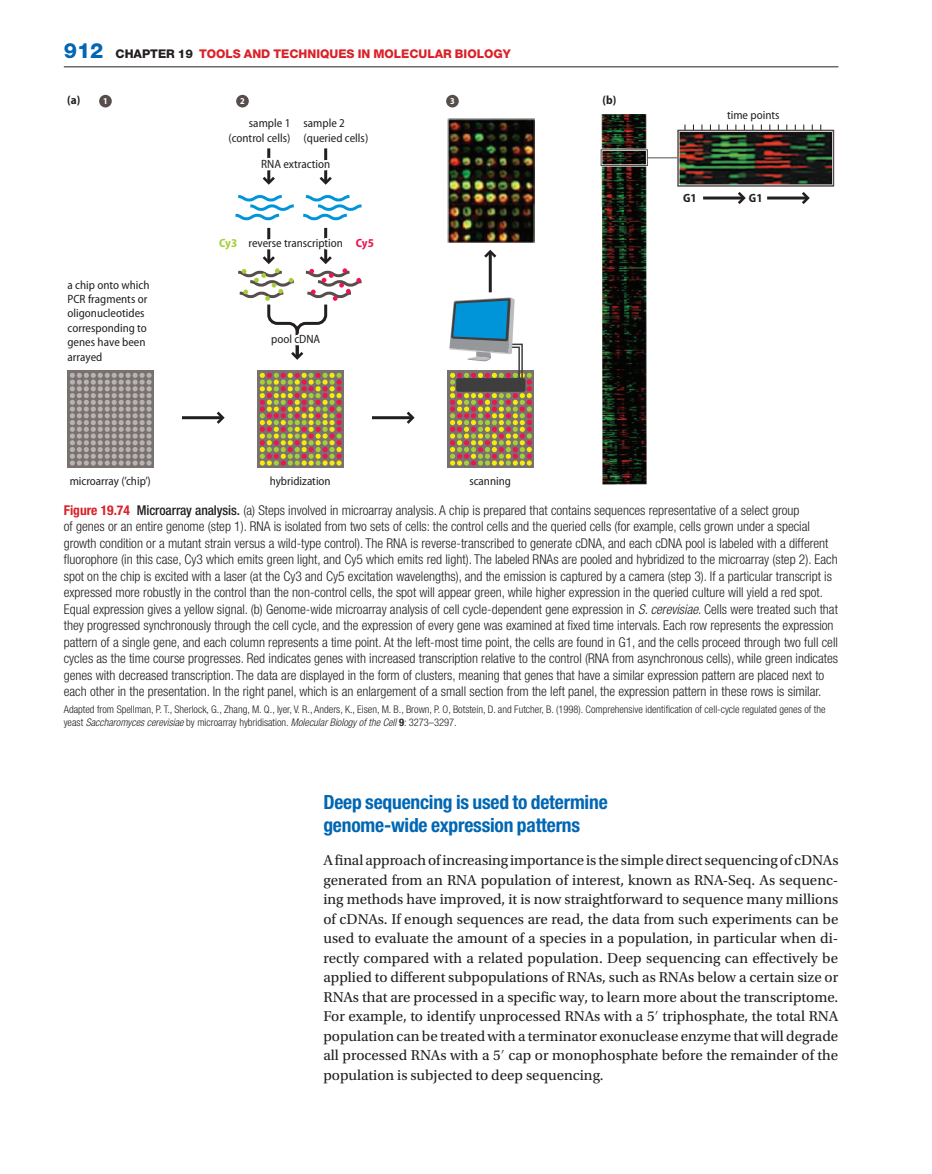
<style>
.page{position:relative;width:932px;height:1174px;background:#fff}
.page>*{position:absolute;margin:0;border:0;box-sizing:border-box;transform-origin:0 0}
.t1{font:700 condensed 19.5px/22.5px "Helvetica Neue LT Std";letter-spacing:-.01em;color:#0166b3}
.t2{font:15px/19.5px "Utopia Std";color:#231f20;text-align:justify}
.t3{font:300 condensed 13.5px/16.5px "Helvetica Neue LT Std";color:#231f20}
.t4{font:semi-condensed 12px/14.4px "Myriad Pro";color:#231f20}
.t5{font:800 12px "Helvetica Neue LT Std";color:#da2128}
.t6{font:700 semi-condensed 12px "Myriad Pro";color:#231f20}
.t7{font:300 condensed 10.5px/13.5px "Helvetica Neue LT Std";color:#231f20}
.t8{font:700 semi-condensed 9px "Myriad Pro";color:#fff}
.s1{font-size:21px;color:#0166b3}
.s2{color:#231f20}
.s3{font-weight:700;color:#a6ce39}
.s4{font-weight:700;color:#ed1450}
.s5{font-weight:700;color:#da2128}
.s6{font-weight:500}
.s7{font-style:italic}
.s8{font-weight:700}
.s9{font-family:"STIX General"}
</style>
<div class="page">
<hr style="left:64px;top:67px;width:774px;height:1px;background:#231f20">
<img style="left:680px;top:133px;width:150px;height:50px">
<svg style="left:447px;top:370px;width:87px;height:98px"></svg>
<img style="left:601px;top:114px;width:46px;height:371px">
<img style="left:447px;top:119px;width:87px;height:124px">
<div style="left:67px;top:370px;width:87px;height:98px;background:#79716f"></div>
<svg style="left:70px;top:373px;width:82px;height:92px"></svg>
<hr style="left:182px;top:416px;width:39px;height:3px;background:#231f20">
<svg style="left:217px;top:411px;width:7px;height:13px"></svg>
<hr style="left:702px;top:196px;width:40px;height:3px;background:#231f20">
<svg style="left:737px;top:192px;width:8px;height:12px"></svg>
<hr style="left:766px;top:196px;width:40px;height:3px;background:#231f20">
<svg style="left:801px;top:192px;width:8px;height:12px"></svg>
<div style="left:257px;top:370px;width:87px;height:98px;background:linear-gradient(to right,#79716f,#79716f)"></div>
<hr style="left:372px;top:416px;width:39px;height:3px;background:#231f20">
<svg style="left:406px;top:411px;width:8px;height:13px"></svg>
<hr style="left:488px;top:253px;width:3px;height:39px;background:#231f20">
<svg style="left:484px;top:250px;width:12px;height:8px"></svg>
<div style="left:676px;top:129px;width:158px;height:58px;border:3px solid #fff"></div>
<div style="left:677px;top:130px;width:156px;height:57px;border:2px solid #574e4c"></div>
<svg style="left:449px;top:297px;width:82px;height:168px"></svg>
<div style="left:99px;top:95px;width:13px;height:12px;background:#574e4c;border-radius:50%"></div>
<div style="left:446px;top:95px;width:12px;height:12px;background:#574e4c;border-radius:50%"></div>
<hr style="left:646px;top:114px;width:3px;height:369px;background:#fff">
<div style="left:599px;top:149px;width:49px;height:18px;border:2px solid #fff"></div>
<div style="left:600px;top:149px;width:47px;height:17px;border:1px solid #574e4c"></div>
<hr style="left:647px;top:157px;width:30px;height:1px;background:#574e4c">
<svg style="left:235px;top:94px;width:127px;height:371px"></svg>
<p class="t5" style="left:64px;top:46px;width:448px"><span class="s1">912</span> <span class="s2">CHAPTER 19</span> TOOLS AND TECHNIQUES IN MOLECULAR BIOLOGY</p>
<p class="t6" style="left:67px;top:93px;width:15px">(a)</p>
<p class="t6" style="left:602px;top:93px;width:15px">(b)</p>
<p class="t8" style="left:103px;top:96px;width:6px">1</p>
<p class="t8" style="left:240px;top:96px;width:6px">2</p>
<p class="t8" style="left:450px;top:96px;width:6px">3</p>
<p class="t4" style="left:228px;top:116px;width:63px;text-align:right">sample 1 (control cells)</p>
<p class="t4" style="left:303px;top:116px;width:66px">sample 2 (queried cells)</p>
<p class="t4" style="left:261px;top:157px;width:71px">RNA extraction</p>
<p class="t4" style="left:67px;top:277px;width:83px">a chip onto which<br>PCR fragments or oligonucleotides corresponding to genes have been arrayed</p>
<p class="t4" style="left:219px;top:236px;width:156px"><span class="s3">Cy3</span> reverse transcription <span class="s4">Cy5</span></p>
<p class="t4" style="left:271px;top:332px;width:51px">pool cDNA</p>
<p class="t4" style="left:70px;top:473px;width:83px">microarray (’chip’)</p>
<p class="t4" style="left:270px;top:473px;width:62px">hybridization</p>
<p class="t4" style="left:469px;top:473px;width:43px">scanning</p>
<p class="t6" style="left:682px;top:192px;width:15px">G1</p>
<p class="t4" style="left:726px;top:108px;width:54px">time points</p>
<p class="t6" style="left:748px;top:192px;width:15px">G1</p>
<p class="t3" style="left:64px;top:501px;width:775px"><span class="s5">Figure 19.74</span> <span class="s6">Microarray analysis.</span> (a) Steps involved in microarray analysis. A chip is prepared that contains sequences representative of a select group<br>of genes or an entire genome (step 1). RNA is isolated from two sets of cells: the control cells and the queried cells (for example, cells grown under a special growth condition or a mutant strain versus a wild-type control). The RNA is reverse-transcribed to generate cDNA, and each cDNA pool is labeled with a different fluorophore (in this case, Cy3 which emits green light, and Cy5 which emits red light). The labeled RNAs are pooled and hybridized to the microarray (step 2). Each spot on the chip is excited with a laser (at the Cy3 and Cy5 excitation wavelengths), and the emission is captured by a camera (step 3). If a particular transcript is expressed more robustly in the control than the non-control cells, the spot will appear green, while higher expression in the queried culture will yield a red spot.<br>Equal expression gives a yellow signal. (b) Genome-wide microarray analysis of cell cycle-dependent gene expression in <span class="s7">S. cerevisiae</span>. Cells were treated such that they progressed synchronously through the cell cycle, and the expression of every gene was examined at fixed time intervals. Each row represents the expression pattern of a single gene, and each column represents a time point. At the left-most time point, the cells are found in G1, and the cells proceed through two full cell cycles as the time course progresses. Red indicates genes with increased transcription relative to the control (RNA from asynchronous cells), while green indicates genes with decreased transcription. The data are displayed in the form of clusters, meaning that genes that have a similar expression pattern are placed next to each other in the presentation. In the right panel, which is an enlargement of a small section from the left panel, the expression pattern in these rows is similar.</p>
<p class="t7" style="left:64px;top:702px;width:763px">Adapted from Spellman, P. T., Sherlock, G., Zhang, M. Q., Iyer, V. R., Anders, K., Eisen, M. B., Brown, P. O, Botstein, D. and Futcher, B. (1998). Comprehensive identification of cell-cycle regulated genes of the yeast <span class="s7">Saccharomyces cerevisiae</span> by microarray hybridisation. <span class="s7">Molecular Biology of the Cell</span> <span class="s8">9</span>: 3273–3297.</p>
<h1 class="t1" style="left:323px;top:791px;width:286px">Deep sequencing is used to determine genome-wide expression patterns</h1>
<p class="t2" style="left:323px;top:850px;width:516px">A final approach of increasing importance is the simple direct sequencing of cDNAs generated from an RNA population of interest, known as RNA-Seq. As sequenc&shy;ing methods have improved, it is now straightforward to sequence many millions of cDNAs. If enough sequences are read, the data from such experiments can be used to evaluate the amount of a species in a population, in particular when di&shy;rectly compared with a related population. Deep sequencing can effectively be applied to different subpopulations of RNAs, such as RNAs below a certain size or RNAs that are processed in a specific way, to learn more about the transcriptome.<br>For example, to identify unprocessed RNAs with a 5<span class="s9">′</span> triphosphate, the total RNA population can be treated with a terminator exonuclease enzyme that will degrade all processed RNAs with a 5<span class="s9">′</span> cap or monophosphate before the remainder of the population is subjected to deep sequencing.</p>
</div>
